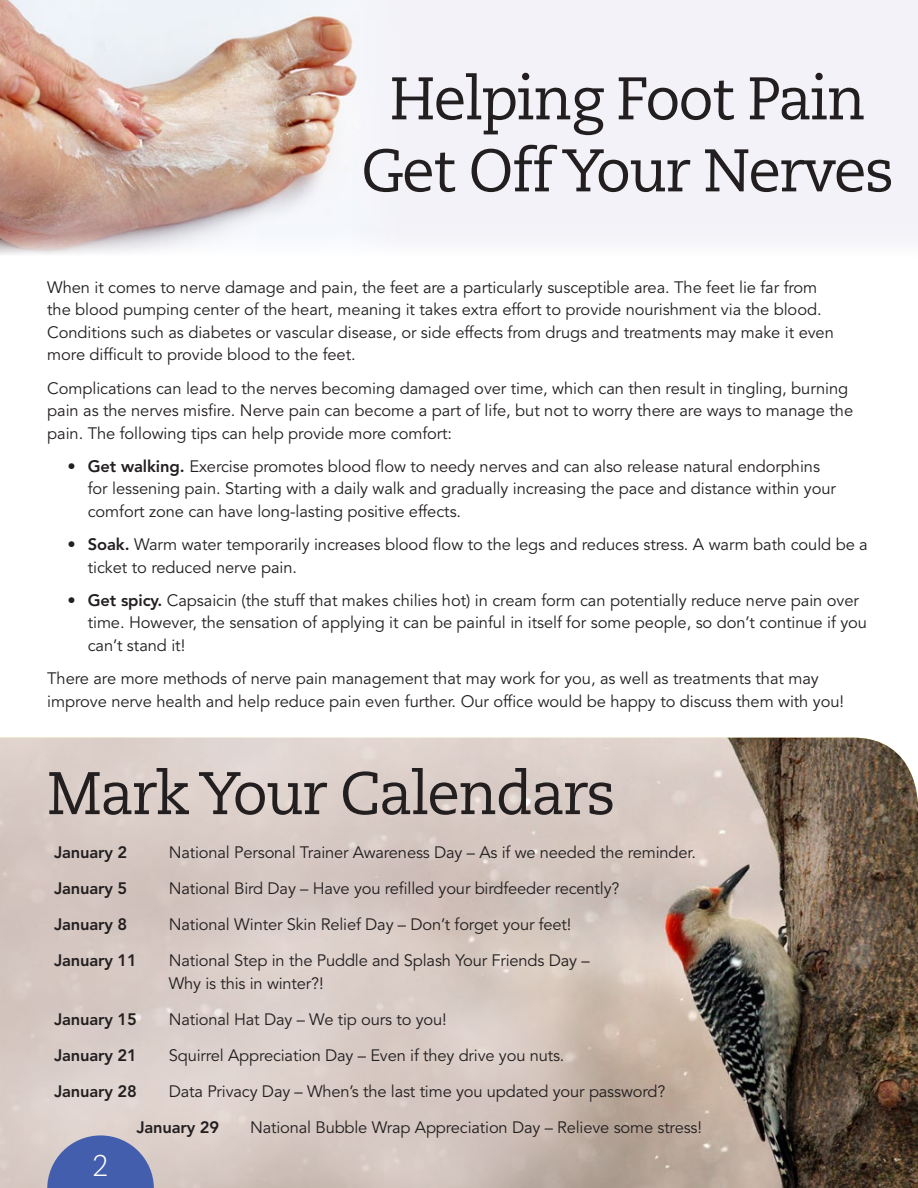
<style>
.page{position:relative;width:918px;height:1188px;background:#fff}
.page>*{position:absolute;margin:0;border:0;box-sizing:border-box;transform-origin:0 0}
.t1{font:60px/72px "Caecilia LT Std";letter-spacing:-.03em;color:#231f20;text-align:center}
.t2{font:300 30px "Caecilia LT Std";color:#fff}
.t3{font:16.5px/22.5px "Avenir LT Std";letter-spacing:-.005em;color:#231f20}
.t4{font:800 16.5px "Avenir LT Std";letter-spacing:-.01em;color:#231f20}
.s1{font-weight:800}
</style>
<div class="page">
<hr style="left:917px;top:0;width:1px;height:1188px;background:#efefef">
<img style="left:0;top:738px;width:918px;height:450px">
<div style="left:0;top:0;width:918px;height:270px;background:#f2f2f8"></div>
<img style="left:0;top:0;width:357px;height:222px">
<svg style="left:47px;top:1135px;width:107px;height:53px;background:#6577b2"></svg>
<div style="left:0;top:222px;width:918px;height:61px;background:#fff"></div>
<p class="t1" style="left:361px;top:64px;width:534px">Helping Foot Pain<br>Get Off Your Nerves</p>
<p class="t3" style="left:47px;top:276px;width:788px">When it comes to nerve damage and pain, the feet are a particularly susceptible area. The feet lie far from the blood pumping center of the heart, meaning it takes extra effort to provide nourishment via the blood.<br>Conditions such as diabetes or vascular disease, or side effects from drugs and treatments may make it even more difficult to provide blood to the feet.</p>
<p class="t3" style="left:47px;top:377px;width:807px">Complications can lead to the nerves becoming damaged over time, which can then result in tingling, burning pain as the nerves misfire. Nerve pain can become a part of life, but not to worry there are ways to manage the pain. The following tips can help provide more comfort:</p>
<p class="t3" style="left:88px;top:455px;width:750px;text-indent:-20px"><span class="s1">• Get walking.</span> Exercise promotes blood flow to needy nerves and can also release natural endorphins for lessening pain. Starting with a daily walk and gradually increasing the pace and distance within your comfort zone can have long-lasting positive effects.</p>
<p class="t3" style="left:88px;top:534px;width:782px;text-indent:-20px"><span class="s1">• Soak.</span> Warm water temporarily increases blood flow to the legs and reduces stress. A warm bath could be a ticket to reduced nerve pain.</p>
<p class="t3" style="left:88px;top:590px;width:781px;text-indent:-20px"><span class="s1">• Get spicy.</span> Capsaicin (the stuff that makes chilies hot) in cream form can potentially reduce nerve pain over time. However, the sensation of applying it can be painful in itself for some people, so don’t continue if you can’t stand it!</p>
<p class="t3" style="left:47px;top:668px;width:798px">There are more methods of nerve pain management that may work for you, as well as treatments that may improve nerve health and help reduce pain even further. Our office would be happy to discuss them with you!</p>
<p class="t1" style="left:47px;top:758px;width:570px">Mark Your Calendars</p>
<p class="t4" style="left:54px;top:843px;width:75px">January 2</p>
<p class="t3" style="left:169px;top:842px;width:529px">National Personal Trainer Awareness Day – As if we needed the reminder.</p>
<p class="t4" style="left:54px;top:879px;width:75px">January 5</p>
<p class="t3" style="left:169px;top:878px;width:452px">National Bird Day – Have you refilled your birdfeeder recently?</p>
<p class="t4" style="left:54px;top:915px;width:75px">January 8</p>
<p class="t3" style="left:169px;top:914px;width:404px">National Winter Skin Relief Day – Don’t forget your feet!</p>
<p class="t4" style="left:54px;top:951px;width:84px">January 11</p>
<p class="t3" style="left:169px;top:950px;width:423px">National Step in the Puddle and Splash Your Friends Day –<br>Why is this in winter?!</p>
<p class="t4" style="left:54px;top:1009px;width:84px">January 15</p>
<p class="t3" style="left:169px;top:1008px;width:280px">National Hat Day – We tip ours to you!</p>
<p class="t4" style="left:54px;top:1045px;width:84px">January 21</p>
<p class="t3" style="left:169px;top:1044px;width:397px">Squirrel Appreciation Day – Even if they drive you nuts.</p>
<p class="t4" style="left:54px;top:1081px;width:84px">January 28</p>
<p class="t3" style="left:136px;top:1074px;width:530px;line-height:36px;text-indent:32px">Data Privacy Day – When’s the last time you updated your password?<br><span class="s1">January 29</span></p>
<p class="t3" style="left:250px;top:1116px;width:453px">National Bubble Wrap Appreciation Day – Relieve some stress!</p>
<p class="t2" style="left:92px;top:1149px;width:18px">2</p>
</div>
